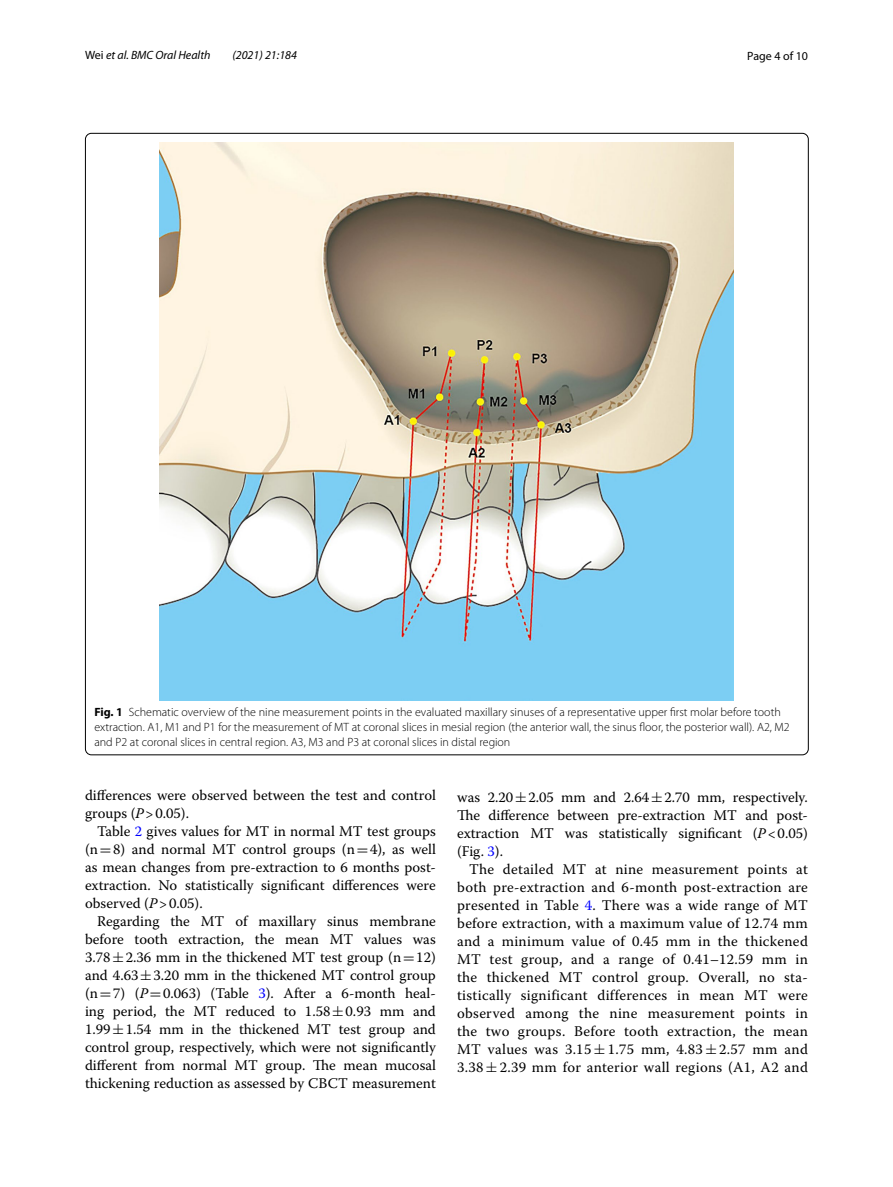
<style>
.page{position:relative;width:893px;height:1187px;background:#fff}
.page>*{position:absolute;margin:0;border:0;box-sizing:border-box;transform-origin:0 0}
.t1{font:14.7px/18px "Warnock Pro";color:#000;text-align:justify}
.t2{font:300 12px/15px "Myriad Pro";color:#000}
.t3{font:italic 12px "Myriad Pro";color:#000}
.t4{font:12px "Myriad Pro";color:#000}
.s1{font-style:normal}
.s2{font-weight:700}
.s3{font-style:italic}
.s4{color:#00f}
.s5{font-family:"MTSY"}
</style>
<div class="page">
<img style="left:160px;top:142px;width:574px;height:558px">
<p class="t3" style="left:85px;top:48px;width:127px"><span class="s1">Wei</span> et al. BMC Oral Health</p>
<p class="t3" style="left:232px;top:48px;width:66px">(2021) 21:184</p>
<p class="t4" style="left:747px;top:48px;width:62px">Page 4 of 10</p>
<p class="t2" style="left:94px;top:704px;width:697px"><span class="s2">Fig. 1</span> Schematic overview of the nine measurement points in the evaluated maxillary sinuses of a representative upper first molar before tooth extraction. A1, M1 and P1 for the measurement of MT at coronal slices in mesial region (the anterior wall, the sinus floor, the posterior wall). A2, M2 and P2 at coronal slices in central region. A3, M3 and P3 at coronal slices in distal region</p>
<p class="t1" style="left:85px;top:785px;width:352px">differences were observed between the test and control groups (<span class="s3">P</span>&gt;0.05).</p>
<p class="t1" style="left:85px;top:821px;width:352px;text-indent:12px">Table <span class="s4">2</span> gives values for MT in normal MT test groups (n<span class="s5">=</span>8) and normal MT control groups (n<span class="s5">=</span>4), as well as mean changes from pre-extraction to 6 months post&shy;extraction. No statistically significant differences were observed (<span class="s3">P</span>&gt;0.05).</p>
<p class="t1" style="left:85px;top:911px;width:352px;text-indent:12px">Regarding the MT of maxillary sinus membrane before tooth extraction, the mean MT values was 3.78<span class="s5">±</span>2.36 mm in the thickened MT test group (n<span class="s5">=</span>12) and 4.63<span class="s5">±</span>3.20 mm in the thickened MT control group (n<span class="s5">=</span>7) (<span class="s3">P</span><span class="s5">=</span>0.063) (Table <span class="s4">3</span>). After a 6-month heal&shy;ing period, the MT reduced to 1.58<span class="s5">±</span>0.93 mm and 1.99<span class="s5">±</span>1.54 mm in the thickened MT test group and control group, respectively, which were not significantly different from normal MT group. The mean mucosal thickening reduction as assessed by CBCT measurement</p>
<p class="t1" style="left:457px;top:787px;width:352px">was 2.20<span class="s5">±</span>2.05 mm and 2.64<span class="s5">±</span>2.70 mm, respectively.<br>The difference between pre-extraction MT and post&shy;extraction MT was statistically significant (<span class="s3">P</span>&lt;0.05) (Fig. <span class="s4">3</span>).</p>
<p class="t1" style="left:457px;top:859px;width:352px;text-indent:12px">The detailed MT at nine measurement points at both pre-extraction and 6-month post-extraction are presented in Table <span class="s4">4</span>. There was a wide range of MT before extraction, with a maximum value of 12.74 mm and a minimum value of 0.45 mm in the thickened MT test group, and a range of 0.41–12.59 mm in the thickened MT control group. Overall, no sta&shy;tistically significant differences in mean MT were observed among the nine measurement points in the two groups. Before tooth extraction, the mean MT values was 3.15 <span class="s5">±</span> 1.75 mm, 4.83 <span class="s5">±</span> 2.57 mm and 3.38 <span class="s5">±</span> 2.39 mm for anterior wall regions (A1, A2 and</p>
</div>
